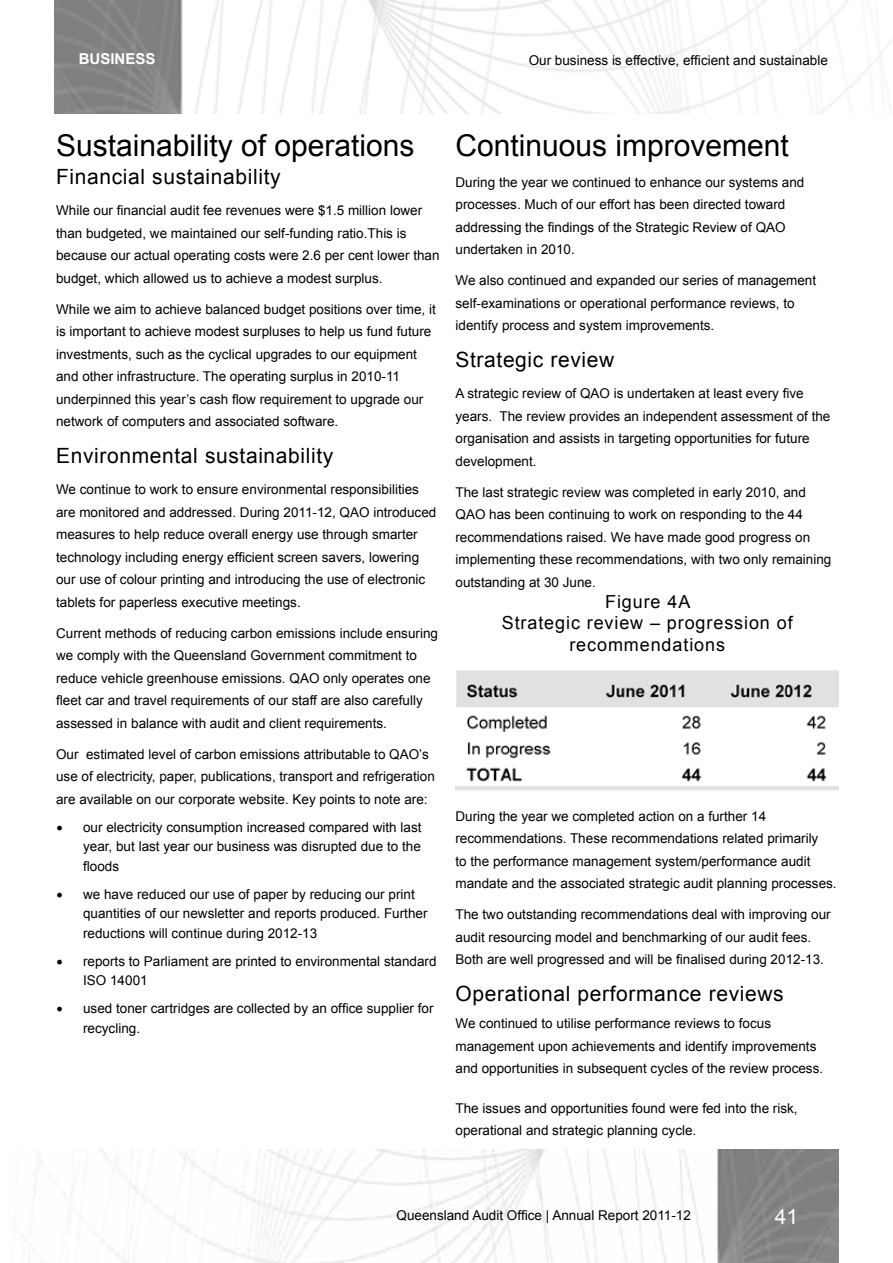
<style>
.page{position:relative;width:893px;height:1263px;background:#fff}
.page>*{position:absolute;margin:0;border:0;box-sizing:border-box;transform-origin:0 0}
.t1{font:30px "Arial";color:#000}
.t2{font:21px "Arial";letter-spacing:.03em;color:#000}
.t3{font:21px "Arial";color:#fffffb}
.t4{font:18px/21.8px "Arial";letter-spacing:.05em;color:#000;text-align:center}
.t5{font:700 16.5px "Arial";color:#fff}
.t6{font:700 15px "Arial";color:#fff}
.t7{font:13.5px/22.5px "Arial";color:#000}
.s1{font-family:"Minion Pro";font-size:18px}
</style>
<div class="page">
<img style="left:34px;top:1150px;width:804px;height:113px">
<img style="left:56px;top:1px;width:836px;height:113px">
<img style="left:455px;top:670px;width:384px;height:121px">
<p class="t6" style="left:79px;top:49px;width:78px">BUSINESS</p>
<p class="t5" style="left:78px;top:48px;width:75px">SECTION</p>
<p class="t5" style="left:79px;top:48px;width:75px">SECTION</p>
<p class="t7" style="left:529px;top:49px;width:301px">Our business is eff t e, efficient and sustainable</p>
<p class="t7" style="left:620px;top:48px;width:80px">Objective etc</p>
<p class="t7" style="left:647px;top:48px;width:80px">Objective etc</p>
<h1 class="t1" style="left:56px;top:126px;width:360px">Sustainability of operations</h1>
<h2 class="t2" style="left:56px;top:163px;width:226px">Financial sustainability</h2>
<p class="t7" style="left:56px;top:199px;width:385px">While our financial audit fee revenues were $1.5 million lower than budgeted, we maintained our self-funding ratio.This is because our actual operating costs were 2.6 per cent lower than budget, which allowed us to achieve a modest surplus.</p>
<p class="t7" style="left:56px;top:298px;width:381px">While we aim to achieve balanced budget positions over time, it is important to achieve modest surpluses to help us fund future investments, such as the cyclical upgrades to our equipment and other infrastructure. The operating surplus in 2010-11 underpinned this year’s cash flow requirement to upgrade our network of computers and associated software.</p>
<h2 class="t2" style="left:56px;top:442px;width:279px">Environmental sustainability</h2>
<p class="t7" style="left:56px;top:478px;width:382px">We continue to work to ensure environmental responsibilities are monitored and addressed. During 2011-12, QAO introduced measures to help reduce overall energy use through smarter technology including energy efficient screen savers, lowering our use of colour printing and introducing the use of electronic tablets for paperless executive meetings.</p>
<p class="t7" style="left:56px;top:622px;width:383px">Current methods of reducing carbon emissions include ensuring we comply with the Queensland Government commitment to reduce vehicle greenhouse emissions. QAO only operates one fleet car and travel requirements of our staff are also carefully assessed in balance with audit and client requirements.</p>
<p class="t7" style="left:56px;top:743px;width:380px">Our estimated level of carbon emissions attributable to QAO’s use of electricity, paper, publications, transport and refrigeration are available on our corporate website. Key points to note are:</p>
<p class="t7" style="left:83px;top:817px;width:340px;line-height:19.5px;text-align:justify;text-indent:-27px"><span class="s1">•</span> our electricity consumption increased compared with last year, but last year our business was disrupted due to the floods</p>
<p class="t7" style="left:83px;top:884px;width:346px;line-height:19.5px;text-indent:-27px"><span class="s1">•</span> we have reduced our use of paper by reducing our print quantities of our newsletter and reports produced. Further reductions will continue during 2012-13</p>
<p class="t7" style="left:83px;top:951px;width:355px;line-height:19.5px;text-indent:-27px"><span class="s1">•</span> reports to Parliament are printed to environmental standard<br>ISO 14001</p>
<p class="t7" style="left:83px;top:999px;width:352px;line-height:19.5px;text-indent:-27px"><span class="s1">•</span> used toner cartridges are collected by an office supplier for recycling.</p>
<h1 class="t1" style="left:455px;top:126px;width:335px">Continuous improvement</h1>
<p class="t7" style="left:455px;top:171px;width:350px">During the year we continued to enhance our systems and processes. Much of our effort has been directed toward addressing the findings of the Strategic Review of QAO undertaken in 2010.</p>
<p class="t7" style="left:455px;top:269px;width:362px">We also continued and expanded our series of management self-examinations or operational performance reviews, to identify process and system improvements.</p>
<h2 class="t2" style="left:455px;top:346px;width:160px">Strategic review</h2>
<p class="t7" style="left:455px;top:382px;width:376px">A strategic review of QAO is undertaken at least every five years. The review provides an independent assessment of the organisation and assists in targeting opportunities for future development.</p>
<p class="t7" style="left:455px;top:481px;width:377px">The last strategic review was completed in early 2010, and QAO has been continuing to work on responding to the 44 recommendations raised. We have made good progress on implementing these recommendations, with two only remaining outstanding at 30 June.</p>
<h3 class="t4" style="left:502px;top:591px;width:292px">Figure 4A<br>Strategic review – progression of recommendations</h3>
<p class="t7" style="left:455px;top:805px;width:383px">During the year we completed action on a further 14 recommendations. These recommendations related primarily<br>to the performance management system/performance audit mandate and the associated strategic audit planning processes.</p>
<p class="t7" style="left:455px;top:903px;width:377px">The two outstanding recommendations deal with improving our audit resourcing model and benchmarking of our audit fees.<br>Both are well progressed and will be finalised during 2012-13.</p>
<h2 class="t2" style="left:455px;top:980px;width:330px">Operational performance reviews</h2>
<p class="t7" style="left:455px;top:1012px;width:369px">We continued to utilise performance reviews to focus management upon achievements and identify improvements and opportunities in subsequent cycles of the review process.</p>
<p class="t7" style="left:455px;top:1097px;width:344px">The issues and opportunities found were fed into the risk, operational and strategic planning cycle.</p>
<p class="t7" style="left:396px;top:1204px;width:296px">Queensland Audit Office | Annual Report 2011-12</p>
<h2 class="t3" style="left:775px;top:1203px;width:25px">41</h2>
</div>
